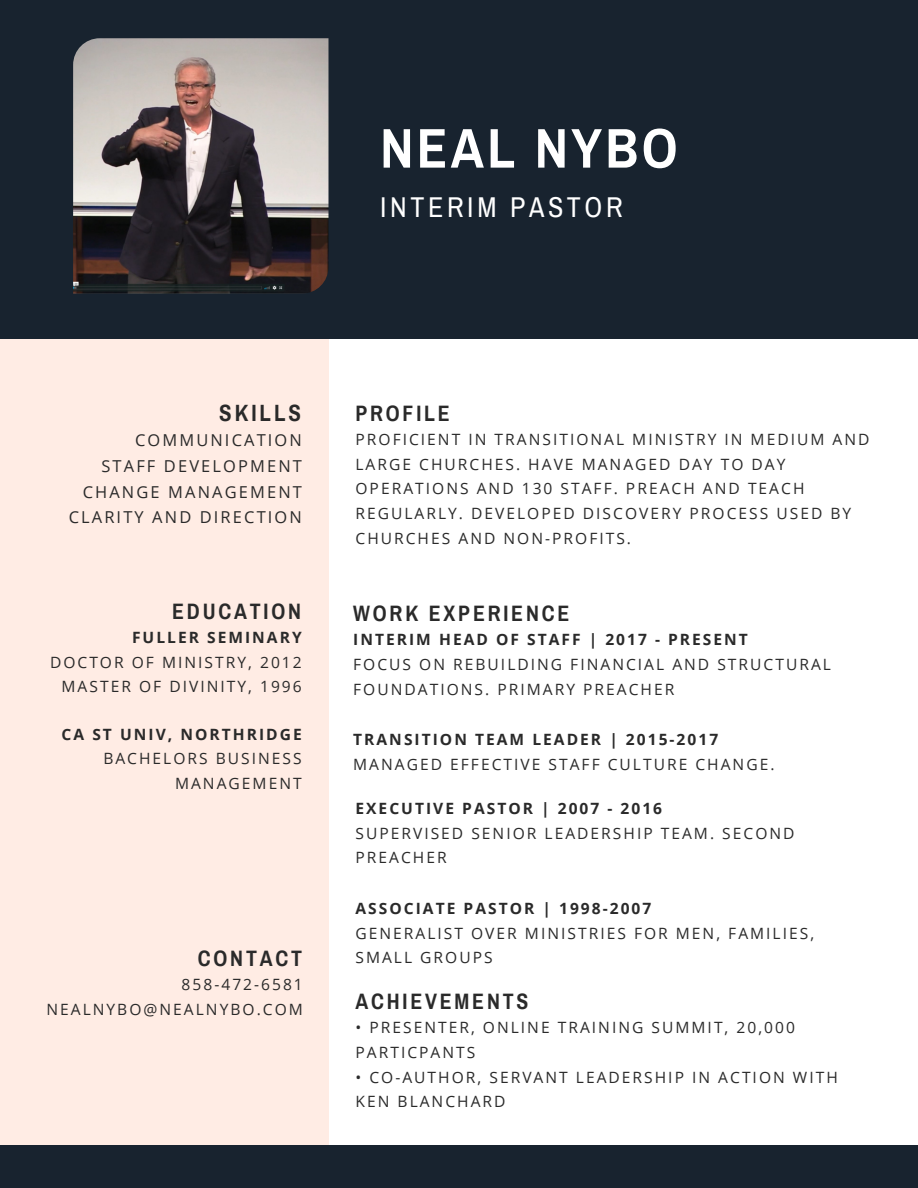
<style>
.page{position:relative;width:918px;height:1188px;background:#fff}
.page>*{position:absolute;margin:0;border:0;box-sizing:border-box;transform-origin:0 0}
.t1{font:700 55.95px "Archivo Narrow";letter-spacing:.06em;color:#fff}
.t2{font:28.05px "Archivo Narrow";letter-spacing:.13em;color:#fff}
.t3{font:700 22.95px "Archivo Narrow";letter-spacing:.13em;color:#2a2a2a}
.t4{font:700 21.75px "Archivo Narrow";letter-spacing:.13em;color:#2a2a2a}
.t5{font:16.5px/25.8px "Open Sans";letter-spacing:.13em;color:#2a2a2a;text-align:right}
.t6{font:15.6px/24.8px "Open Sans";letter-spacing:.13em;color:#2a2a2a}
.t7{font:700 15.6px "Open Sans";letter-spacing:.13em;color:#2a2a2a}
</style>
<div class="page">
<div style="left:0;top:250px;width:328px;height:938px;background:#ffece4"></div>
<div style="left:0;top:0;width:918px;height:339px;background:#18232f"></div>
<img style="left:73px;top:38px;width:255px;height:256px">
<div style="left:0;top:1145px;width:918px;height:43px;background:#18232f"></div>
<h1 class="t1" style="left:380px;top:119px;width:299px">NEAL NYBO</h1>
<h2 class="t2" style="left:380px;top:192px;width:244px">INTERIM PASTOR</h2>
<h3 class="t3" style="left:219px;top:401px;width:83px">SKILLS</h3>
<p class="t5" style="left:69px;top:426px;width:235px">COMMUNICATION<br>STAFF DEVELOPMENT<br>CHANGE MANAGEMENT<br>CLARITY AND DIRECTION</p>
<h3 class="t4" style="left:356px;top:402px;width:96px">PROFILE</h3>
<p class="t6" style="left:356px;top:426px;width:516px">PROFICIENT IN TRANSITIONAL MINISTRY IN MEDIUM AND LARGE CHURCHES. HAVE MANAGED DAY TO DAY OPERATIONS AND 130 STAFF. PREACH AND TEACH REGULARLY. DEVELOPED DISCOVERY PROCESS USED BY CHURCHES AND NON-PROFITS.</p>
<h3 class="t4" style="left:172px;top:600px;width:130px">EDUCATION</h3>
<h3 class="t4" style="left:353px;top:602px;width:218px">WORK EXPERIENCE</h3>
<p class="t7" style="left:132px;top:626px;width:171px">FULLER SEMINARY</p>
<p class="t6" style="left:50px;top:649px;width:253px;text-align:right">DOCTOR OF MINISTRY, 2012<br>MASTER OF DIVINITY, 1996</p>
<p class="t7" style="left:62px;top:723px;width:242px">CA ST UNIV, NORTHRIDGE</p>
<p class="t6" style="left:103px;top:746px;width:200px;text-align:right">BACHELORS BUSINESS<br>MANAGEMENT</p>
<p class="t7" style="left:353px;top:628px;width:396px">INTERIM HEAD OF STAFF | 2017 - PRESENT</p>
<p class="t6" style="left:353px;top:651px;width:479px">FOCUS ON REBUILDING FINANCIAL AND STRUCTURAL<br>FOUNDATIONS. PRIMARY PREACHER</p>
<p class="t7" style="left:353px;top:728px;width:366px">TRANSITION TEAM LEADER | 2015-2017</p>
<p class="t6" style="left:353px;top:751px;width:423px">MANAGED EFFECTIVE STAFF CULTURE CHANGE.</p>
<h3 class="t4" style="left:198px;top:947px;width:106px">CONTACT</h3>
<p class="t6" style="left:46px;top:972px;width:258px;text-align:right">858-472-6581<br>NEALNYBO@NEALNYBO.COM</p>
<p class="t7" style="left:356px;top:797px;width:308px">EXECUTIVE PASTOR | 2007 - 2016</p>
<p class="t6" style="left:356px;top:820px;width:441px">SUPERVISED SENIOR LEADERSHIP TEAM. SECOND<br>PREACHER</p>
<p class="t7" style="left:356px;top:897px;width:297px">ASSOCIATE PASTOR | 1998-2007</p>
<p class="t6" style="left:356px;top:920px;width:460px">GENERALIST OVER MINISTRIES FOR MEN, FAMILIES,<br>SMALL GROUPS</p>
<h3 class="t4" style="left:356px;top:990px;width:174px">ACHIEVEMENTS</h3>
<p class="t6" style="left:356px;top:1015px;width:441px">• PRESENTER, ONLINE TRAINING SUMMIT, 20,000<br>PARTICPANTS</p>
<p class="t6" style="left:356px;top:1064px;width:484px">• CO-AUTHOR, SERVANT LEADERSHIP IN ACTION WITH<br>KEN BLANCHARD</p>
</div>
